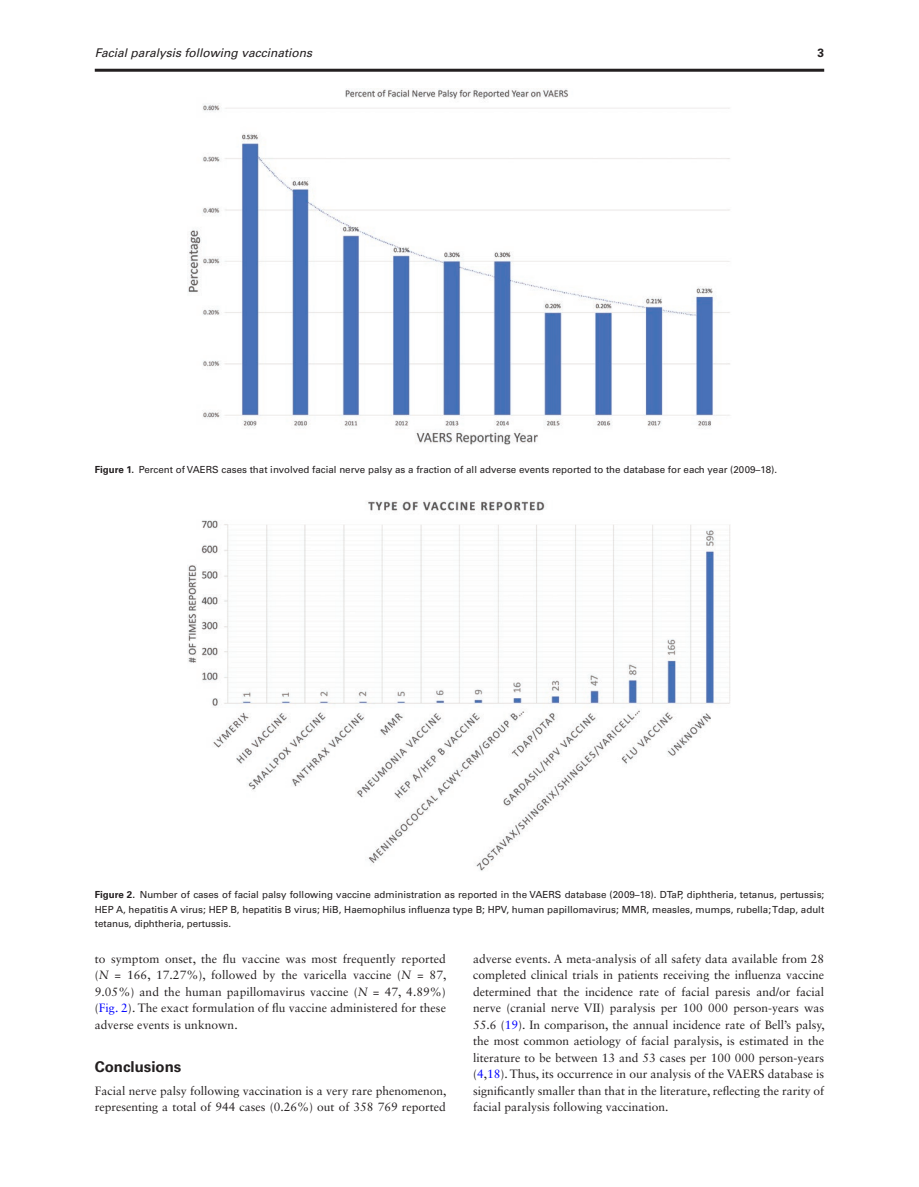
<style>
.page{position:relative;width:919px;height:1187px;background:#fff}
.page>*{position:absolute;margin:0;border:0;box-sizing:border-box;transform-origin:0 0}
.t1{font:700 15px "Univers LT Std";color:#231f20}
.t2{font:12px/16.5px "Sabon LT Std";color:#231f20;text-align:justify}
.t3{font:italic 12px "Univers LT Std";color:#231f20}
.t4{font:700 12px "Univers LT Std";color:#231f20}
.t5{font:9.75px/14.2px "Univers LT Std";color:#231f20;text-align:justify}
.s1{font-weight:700}
.s2{font-style:italic}
.s3{color:#00f}
</style>
<div class="page">
<img style="left:188px;top:89px;width:542px;height:356px">
<img style="left:187px;top:500px;width:543px;height:371px">
<hr style="left:95px;top:69px;width:729px;height:3px;background:#231f20">
<p class="t3" style="left:95px;top:45px;width:219px">Facial paralysis following vaccinations</p>
<p class="t4" style="left:817px;top:45px;width:8px">3</p>
<p class="t5" style="left:95px;top:462px;width:683px"><span class="s1">Figure 1.</span> Percent of VAERS cases that involved facial nerve palsy as a fraction of all adverse events reported to the database for each year (2009–18).</p>
<p class="t5" style="left:95px;top:887px;width:731px"><span class="s1">Figure 2.</span> Number of cases of facial palsy following vaccine administration as reported in the VAERS database (2009–18). DTaP, diphtheria, tetanus, pertussis; HEP A, hepatitis A virus; HEP B, hepatitis B virus; HiB, Haemophilus influenza type B; HPV, human papillomavirus; MMR, measles, mumps, rubella; Tdap, adult tetanus, diphtheria, pertussis.</p>
<p class="t2" style="left:95px;top:949px;width:353px">to symptom onset, the flu vaccine was most frequently reported (<span class="s2">N</span> = 166, 17.27%), followed by the varicella vaccine (<span class="s2">N</span> = 87, 9.05%) and the human papillomavirus vaccine (<span class="s2">N</span> = 47, 4.89%) (<span class="s3">Fig. 2</span>). The exact formulation of flu vaccine administered for these adverse events is unknown.</p>
<p class="t1" style="left:95px;top:1057px;width:88px">Conclusions</p>
<p class="t2" style="left:95px;top:1081px;width:353px">Facial nerve palsy following vaccination is a very rare phenomenon, representing a total of 944 cases (0.26%) out of 358 769 reported</p>
<p class="t2" style="left:473px;top:949px;width:353px">adverse events. A meta-analysis of all safety data available from 28 completed clinical trials in patients receiving the influenza vaccine determined that the incidence rate of facial paresis and/or facial nerve (cranial nerve VII) paralysis per 100 000 person-years was 55.6 (<span class="s3">19</span>). In comparison, the annual incidence rate of Bell’s palsy, the most common aetiology of facial paralysis, is estimated in the literature to be between 13 and 53 cases per 100 000 person-years (<span class="s3">4</span>,<span class="s3">18</span>). Thus, its occurrence in our analysis of the VAERS database is significantly smaller than that in the literature, reflecting the rarity of facial paralysis following vaccination.</p>
</div>
